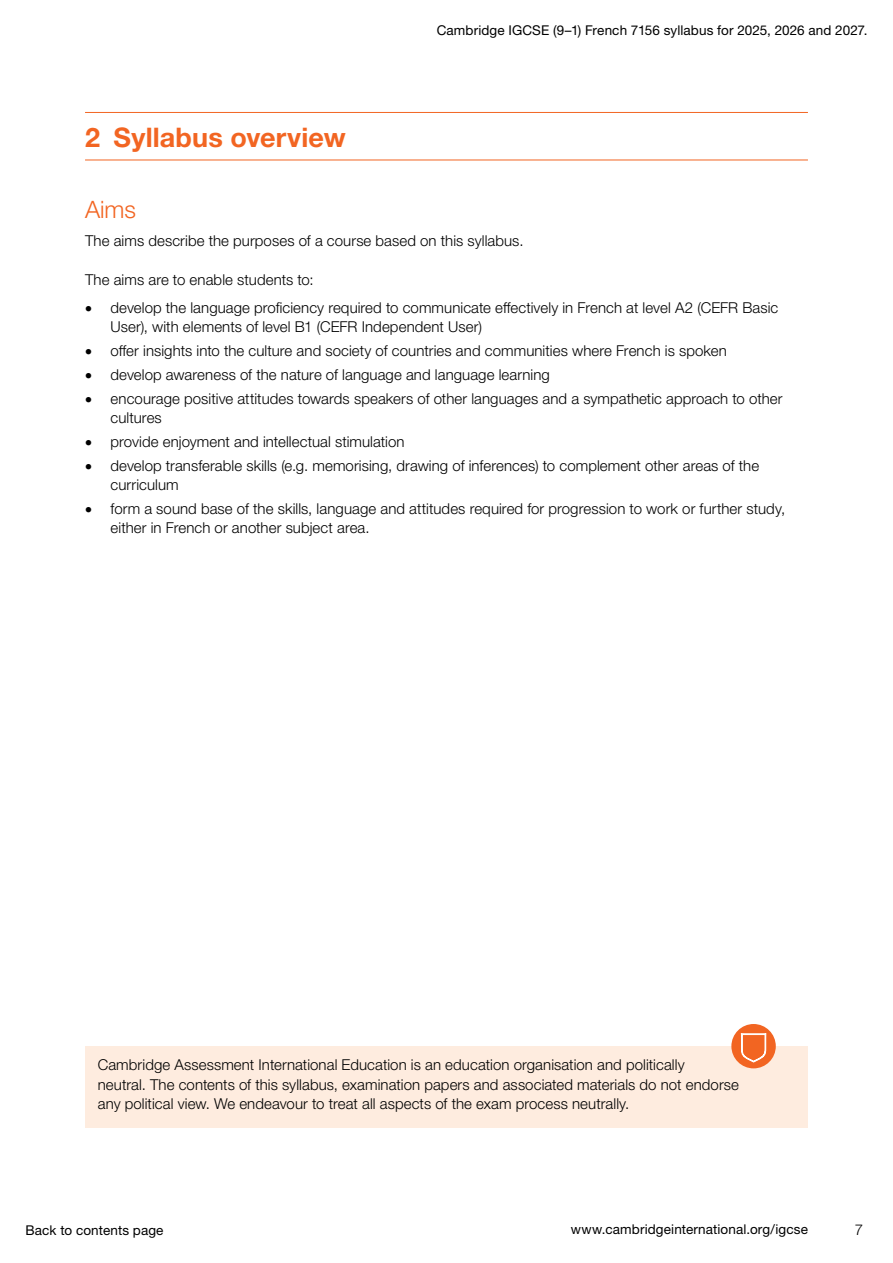
<style>
.page{position:relative;width:893px;height:1263px;background:#fff}
.page>*{position:absolute;margin:0;border:0;box-sizing:border-box;transform-origin:0 0}
.H1_Section_header{font:700 27px "Helvetica Neue LTW1 G";letter-spacing:.005em;color:#f26522}
.H2_after_heading_H1{font:300 24px "Helvetica Neue LTW1 G";color:#f26522}
.Bulleted_list_body_t{font:300 15px/19.5px "Helvetica Neue LTW1 G";letter-spacing:.005em;color:#000}
.Body_text{font:300 15px/19.5px "Helvetica Neue LTW1 G";letter-spacing:.005em;color:#000}
.First_para_before_bu{font:300 15px "Helvetica Neue LTW1 G";letter-spacing:.005em;color:#000}
.t1{font:13.5px "Helvetica Neue LTW1 G";letter-spacing:.01em;color:#000}
</style>
<div class="page">
<hr style="left:85px;top:112px;width:723px;height:1px;background:#f26522">
<hr style="left:85px;top:160px;width:723px;height:1px;background:#f26522">
<div style="left:85px;top:1047px;width:723px;height:81px;background:#feecdf"></div>
<div style="left:731px;top:1024px;width:45px;height:44px;background:#f26522;border-radius:50%"></div>
<svg style="left:741px;top:1033px;width:25px;height:29px"></svg>
<h1 class="H1_Section_header" style="left:85px;top:121px;width:262px">2 Syllabus overview</h1>
<p class="t1" style="left:437px;top:22px;width:432px">Cambridge IGCSE (9–1) French 7156 syllabus for 2025, 2026 and 2027.</p>
<h2 class="H2_after_heading_H1" style="left:85px;top:195px;width:52px">Aims</h2>
<p class="Body_text" style="left:85px;top:231px;width:440px">The aims describe the purposes of a course based on this syllabus.</p>
<p class="First_para_before_bu" style="left:85px;top:270px;width:230px">The aims are to enable students to:</p>
<p class="Bulleted_list_body_t" style="left:111px;top:298px;width:669px;text-indent:-26px">• develop the language proficiency required to communicate effectively in French at level A2 (CEFR Basic<br>User), with elements of level B1 (CEFR Independent User)</p>
<p class="Bulleted_list_body_t" style="left:85px;top:341px;width:643px">• offer insights into the culture and society of countries and communities where French is spoken</p>
<p class="Bulleted_list_body_t" style="left:85px;top:365px;width:466px">• develop awareness of the nature of language and language learning</p>
<p class="Bulleted_list_body_t" style="left:111px;top:388px;width:673px;text-indent:-26px">• encourage positive attitudes towards speakers of other languages and a sympathetic approach to other cultures</p>
<p class="Bulleted_list_body_t" style="left:85px;top:432px;width:321px">• provide enjoyment and intellectual stimulation</p>
<p class="Bulleted_list_body_t" style="left:111px;top:455px;width:650px;text-indent:-26px">• develop transferable skills (e.g. memorising, drawing of inferences) to complement other areas of the curriculum</p>
<p class="Bulleted_list_body_t" style="left:111px;top:499px;width:676px;text-indent:-26px">• form a sound base of the skills, language and attitudes required for progression to work or further study, either in French or another subject area.</p>
<p class="Body_text" style="left:98px;top:1055px;width:643px">Cambridge Assessment International Education is an education organisation and politically<br>neutral. The contents of this syllabus, examination papers and associated materials do not endorse any political view. We endeavour to treat all aspects of the exam process neutrally.</p>
<p class="t1" style="left:26px;top:1222px;width:140px">Back to contents page</p>
<p class="t1" style="left:571px;top:1221px;width:239px">www.cambridgeinternational.org/igcse</p>
<p class="Body_text" style="left:855px;top:1220px;width:10px">7</p>
</div>
